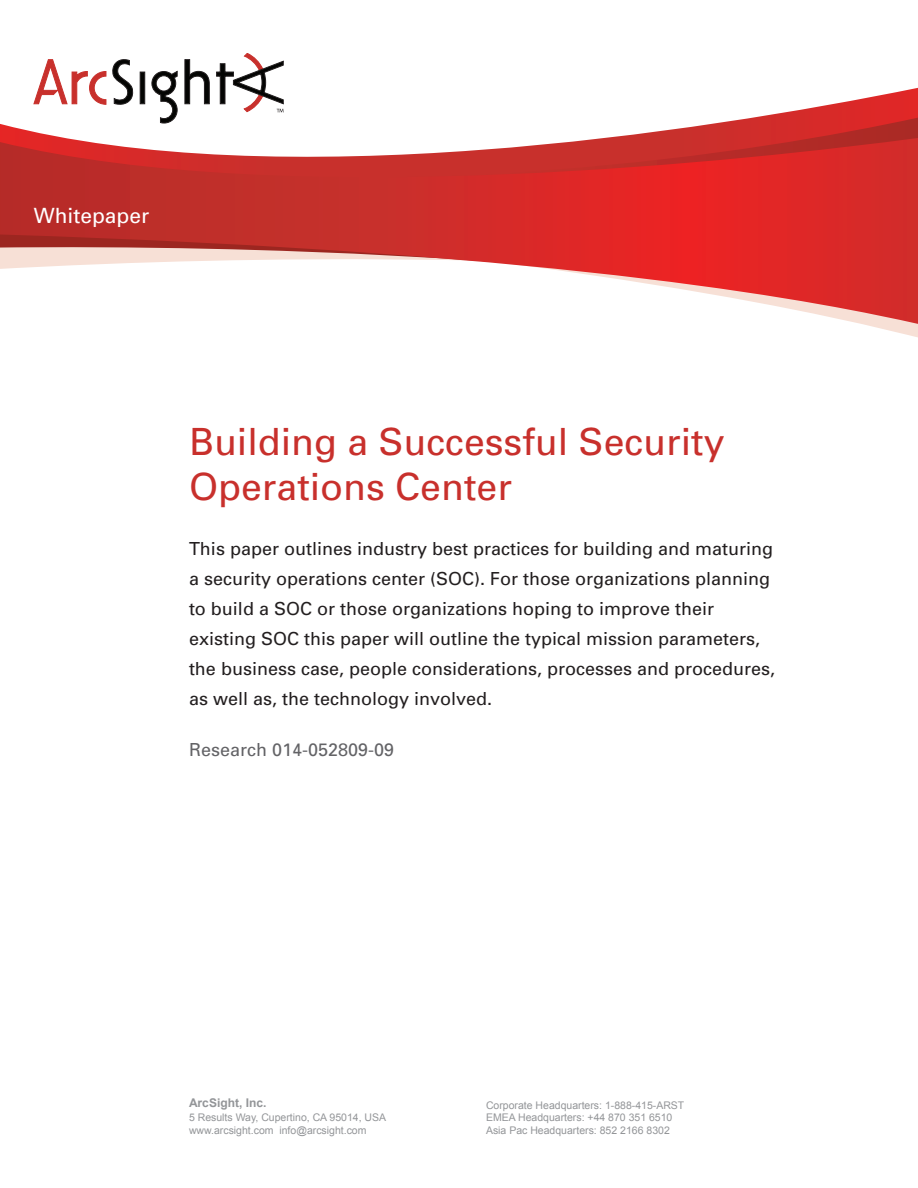
<style>
.page{position:relative;width:918px;height:1188px;background:#fff}
.page>*{position:absolute;margin:0;border:0;box-sizing:border-box;transform-origin:0 0}
.t1{font:37.5px/45px "Univers";color:#c8302c}
.t2{font:21px "Univers";color:#fff}
.t3{font:18px/30px "Univers";color:#231f20}
.t4{font:18px "Univers";color:#636366}
.t5{font:700 12px "Arial";color:#939598}
.t6{font:10.5px/12.6px "Arial";color:#939598}
</style>
<div class="page">
<svg style="left:185px;top:59px;width:25px;height:29px"></svg>
<div style="left:140px;top:72px;width:5px;height:32px;background:#040503"></div>
<div style="left:140px;top:72px;width:5px;height:32px;border:1px solid #231f20"></div>
<svg style="left:152px;top:71px;width:26px;height:17px"></svg>
<svg style="left:38px;top:59px;width:68px;height:29px"></svg>
<svg style="left:113px;top:59px;width:20px;height:29px"></svg>
<svg style="left:216px;top:53px;width:68px;height:35px"></svg>
<svg style="left:33px;top:88px;width:885px;height:30px"></svg>
<svg style="left:0;top:118px;width:918px;height:20px"></svg>
<svg style="left:0;top:138px;width:918px;height:186px"></svg>
<p class="t2" style="left:34px;top:202px;width:117px">Whitepaper</p>
<h1 class="t1" style="left:189px;top:418px;width:537px">Building a Successful Security<br>Operations Center</h1>
<p class="t3" style="left:189px;top:533px;width:588px">This paper outlines industry best practices for building and maturing a security operations center (SOC). For those organizations planning to build a SOC or those organizations hoping to improve their existing SOC this paper will outline the typical mission parameters, the business case, people considerations, processes and procedures, as well as, the technology involved.</p>
<p class="t4" style="left:189px;top:739px;width:207px">Research 014-052809-09</p>
<p class="t5" style="left:189px;top:1095px;width:79px">ArcSight, Inc.</p>
<p class="t6" style="left:189px;top:1112px;width:199px">5 Results Way, Cupertino, CA 95014, USA www.arcsight.com info@arcsight.com</p>
<p class="t6" style="left:486px;top:1099px;width:200px">Corporate Headquarters: 1-888-415-ARST<br>EMEA Headquarters: +44 870 351 6510<br>Asia Pac Headquarters: 852 2166 8302</p>
</div>
